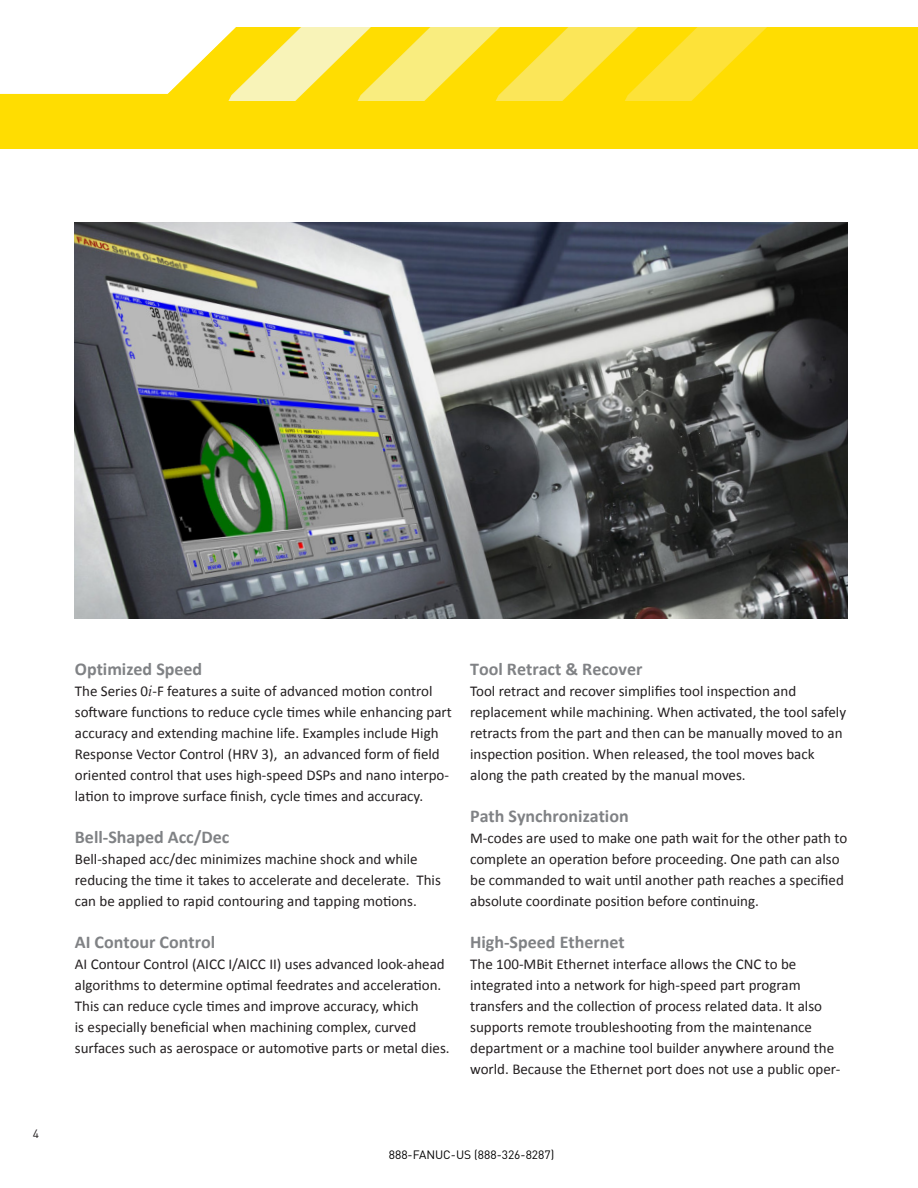
<style>
.page{position:relative;width:918px;height:1188px;background:#fff}
.page>*{position:absolute;margin:0;border:0;box-sizing:border-box;transform-origin:0 0}
.Text{font:700 18px "Calibri";color:#808285}
.Text-2{font:15px/21px "Calibri";color:#231f20}
.t1{font:12px "DIN Pro";color:#000}
.t2{font:12px "DIN Pro";color:#231f20}
.s1{font-family:"Book Antiqua";font-style:italic}
</style>
<div class="page">
<img style="left:0;top:28px;width:918px;height:121px">
<img style="left:75px;top:223px;width:772px;height:396px">
<p class="t2" style="left:33px;top:1124px;width:8px">4</p>
<p class="Text" style="left:75px;top:658px;width:129px">Optimized Speed</p>
<p class="Text-2" style="left:75px;top:681px;width:359px">The Series 0<span class="s1">i</span>-F features a suite of advanced motion control</p>
<p class="Text-2" style="left:75px;top:702px;width:379px">software functions to reduce cycle times while enhancing part accuracy and extending machine life. Examples include High Response Vector Control (HRV 3), an advanced form of field oriented control that uses high-speed DSPs and nano interpo&shy;lation to improve surface finish, cycle times and accuracy.</p>
<p class="Text" style="left:75px;top:826px;width:156px">Bell-Shaped Acc/Dec</p>
<p class="Text-2" style="left:75px;top:849px;width:368px">Bell-shaped acc/dec minimizes machine shock and while reducing the time it takes to accelerate and decelerate. This can be applied to rapid contouring and tapping motions.</p>
<p class="Text" style="left:75px;top:931px;width:142px">AI Contour Control</p>
<p class="Text-2" style="left:75px;top:954px;width:371px">AI Contour Control (AICC I/AICC II) uses advanced look-ahead</p>
<p class="Text-2" style="left:75px;top:975px;width:376px">algorithms to determine optimal feedrates and acceleration.<br>This can reduce cycle times and improve accuracy, which<br>is especially beneficial when machining complex, curved surfaces such as aerospace or automotive parts or metal dies.</p>
<p class="Text" style="left:470px;top:658px;width:174px">Tool Retract &amp; Recover</p>
<p class="Text-2" style="left:470px;top:681px;width:377px">Tool retract and recover simplifies tool inspection and replacement while machining. When activated, the tool safely retracts from the part and then can be manually moved to an</p>
<p class="Text-2" style="left:470px;top:744px;width:346px">inspection position. When released, the tool moves back along the path created by the manual moves.</p>
<p class="Text" style="left:470px;top:805px;width:160px">Path Synchronization</p>
<p class="Text-2" style="left:470px;top:828px;width:379px">M-codes are used to make one path wait for the other path to</p>
<p class="Text-2" style="left:470px;top:849px;width:371px">complete an operation before proceeding. One path can also</p>
<p class="Text-2" style="left:470px;top:870px;width:375px">be commanded to wait until another path reaches a specified</p>
<p class="Text-2" style="left:470px;top:891px;width:290px">absolute coordinate position before continuing.</p>
<p class="Text" style="left:470px;top:931px;width:156px">High-Speed Ethernet</p>
<p class="Text-2" style="left:470px;top:954px;width:328px">The 100-MBit Ethernet interface allows the CNC to be</p>
<p class="Text-2" style="left:470px;top:975px;width:372px">integrated into a network for high-speed part program transfers and the collection of process related data. It also supports remote troubleshooting from the maintenance department or a machine tool builder anywhere around the world. Because the Ethernet port does not use a public oper-</p>
<p class="t1" style="left:389px;top:1146px;width:167px">888-FANUC-US (888-326-8287)</p>
</div>
